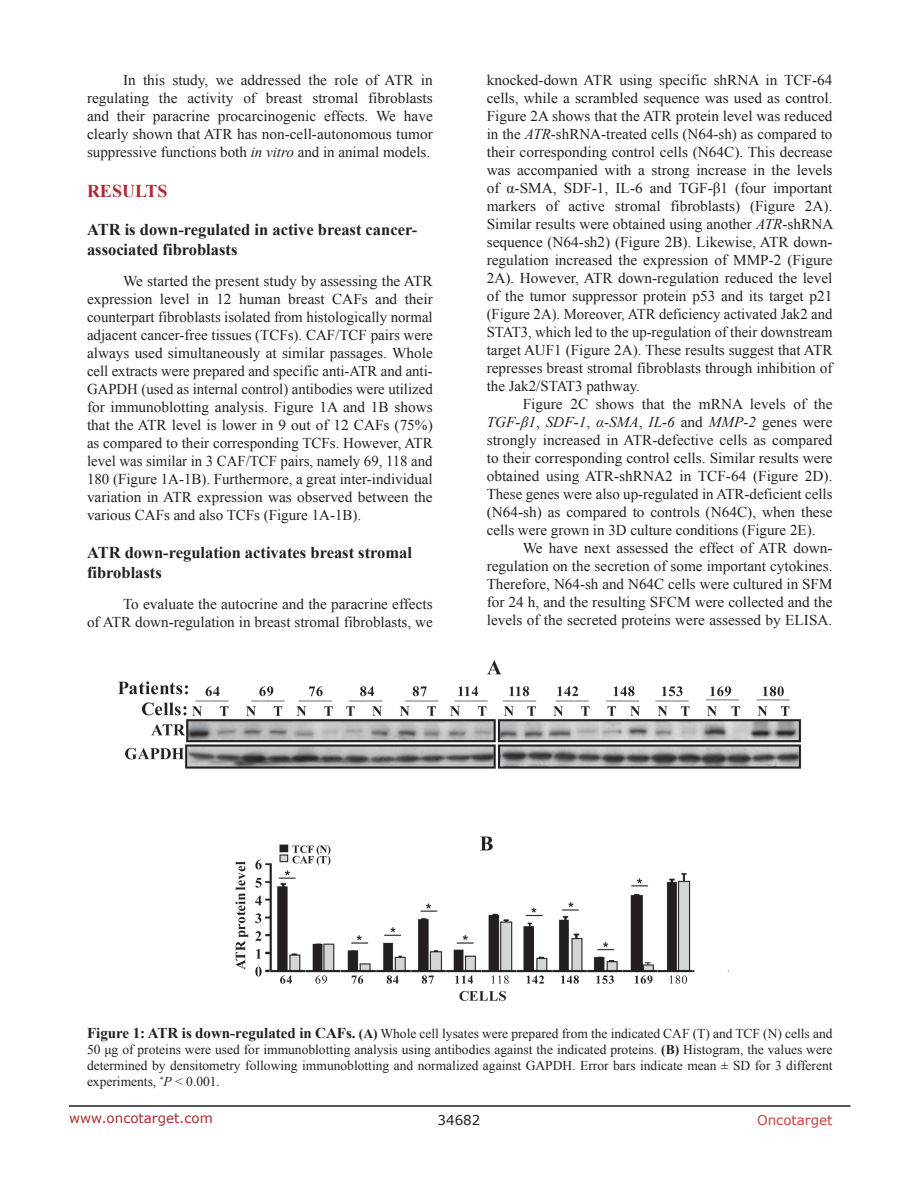
<style>
.page{position:relative;width:918px;height:1188px;background:#fff}
.page>*{position:absolute;margin:0;border:0;box-sizing:border-box;transform-origin:0 0}
.Heading{font:700 18px "Times New Roman";color:#ac2b31}
.SubHeading{font:700 16.5px/19.8px "Times New Roman";color:#231f20}
.BodyText{font:15px/18px "Times New Roman";color:#231f20;text-align:justify}
.figuretext{font:13.5px/16.2px "Times New Roman";color:#231f20;text-align:justify}
.t1{font:13.5px "Verdana";color:#ac2b31}
.t2{font:13.5px "Verdana";color:#c24141}
.t3{font:13.5px "Verdana";color:#231f20}
.s1{font-style:italic}
.s2{font-weight:700;font-size:15px}
.s3{font-weight:700}
</style>
<div class="page">
<hr style="left:69px;top:1105px;width:781px;height:2px;background:#231f20">
<img style="left:118px;top:660px;width:683px;height:341px">
<p class="BodyText" style="left:87px;top:71px;width:347px;text-indent:36px">In this study, we addressed the role of ATR in regulating the activity of breast stromal fibroblasts and their paracrine procarcinogenic effects. We have clearly shown that ATR has non-cell-autonomous tumor suppressive functions both <span class="s1">in vitro</span> and in animal models.</p>
<p class="Heading" style="left:87px;top:179px;width:82px">RESULTS</p>
<p class="SubHeading" style="left:87px;top:219px;width:332px">ATR is down-regulated in active breast cancer&shy;associated fibroblasts</p>
<p class="BodyText" style="left:87px;top:272px;width:347px;text-indent:36px">We started the present study by assessing the ATR expression level in 12 human breast CAFs and their counterpart fibroblasts isolated from histologically normal adjacent cancer-free tissues (TCFs). CAF/TCF pairs were always used simultaneously at similar passages. Whole cell extracts were prepared and specific anti-ATR and anti-GAPDH (used as internal control) antibodies were utilized for immunoblotting analysis. Figure 1A and 1B shows that the ATR level is lower in 9 out of 12 CAFs (75%) as compared to their corresponding TCFs. However, ATR level was similar in 3 CAF/TCF pairs, namely 69, 118 and 180 (Figure 1A-1B). Furthermore, a great inter-individual variation in ATR expression was observed between the various CAFs and also TCFs (Figure 1A-1B).</p>
<p class="SubHeading" style="left:87px;top:542px;width:327px">ATR down-regulation activates breast stromal fibroblasts</p>
<p class="BodyText" style="left:87px;top:595px;width:347px;text-align:right">To evaluate the autocrine and the paracrine effects<br>of ATR down-regulation in breast stromal fibroblasts, we</p>
<p class="BodyText" style="left:487px;top:71px;width:348px">knocked-down ATR using specific shRNA in TCF-64 cells, while a scrambled sequence was used as control.<br>Figure 2A shows that the ATR protein level was reduced in the <span class="s1">ATR</span>-shRNA-treated cells (N64-sh) as compared to their corresponding control cells (N64C). This decrease was accompanied with a strong increase in the levels of α-SMA, SDF-1, IL-6 and TGF-β1 (four important markers of active stromal fibroblasts) (Figure 2A).<br>Similar results were obtained using another <span class="s1">ATR</span>-shRNA sequence (N64-sh2) (Figure 2B). Likewise, ATR down&shy;regulation increased the expression of MMP-2 (Figure 2A). However, ATR down-regulation reduced the level of the tumor suppressor protein p53 and its target p21 (Figure 2A). Moreover, ATR deficiency activated Jak2 and STAT3, which led to the up-regulation of their downstream target AUF1 (Figure 2A). These results suggest that ATR represses breast stromal fibroblasts through inhibition of the Jak2/STAT3 pathway.</p>
<p class="BodyText" style="left:487px;top:395px;width:347px;text-indent:36px">Figure 2C shows that the mRNA levels of the <span class="s1">TGF-β1</span>, <span class="s1">SDF-1</span>, <span class="s1">α-SMA</span>, <span class="s1">IL-6</span> and <span class="s1">MMP-2</span> genes were strongly increased in ATR-defective cells as compared to their corresponding control cells. Similar results were obtained using ATR-shRNA2 in TCF-64 (Figure 2D).<br>These genes were also up-regulated in ATR-deficient cells (N64-sh) as compared to controls (N64C), when these cells were grown in 3D culture conditions (Figure 2E).</p>
<p class="BodyText" style="left:487px;top:539px;width:347px;text-indent:36px">We have next assessed the effect of ATR down&shy;regulation on the secretion of some important cytokines.<br>Therefore, N64-sh and N64C cells were cultured in SFM for 24 h, and the resulting SFCM were collected and the levels of the secreted proteins were assessed by ELISA.</p>
<p class="figuretext" style="left:87px;top:1025px;width:747px"><span class="s2">Figure 1: ATR is down-regulated in CAFs.</span> <span class="s3">(A)</span> Whole cell lysates were prepared from the indicated CAF (T) and TCF (N) cells and 50 μg of proteins were used for immunoblotting analysis using antibodies against the indicated proteins. <span class="s3">(B)</span> Histogram, the values were determined by densitometry following immunoblotting and normalized against GAPDH. Error bars indicate mean ± SD for 3 different experiments, <sup>*</sup><span class="s1">P</span> &lt; 0.001.</p>
<p class="t1" style="left:69px;top:1109px;width:145px">www.oncotarget.com</p>
<p class="t3" style="left:438px;top:1111px;width:44px">34682</p>
<p class="t2" style="left:757px;top:1111px;width:77px">Oncotarget</p>
</div>
